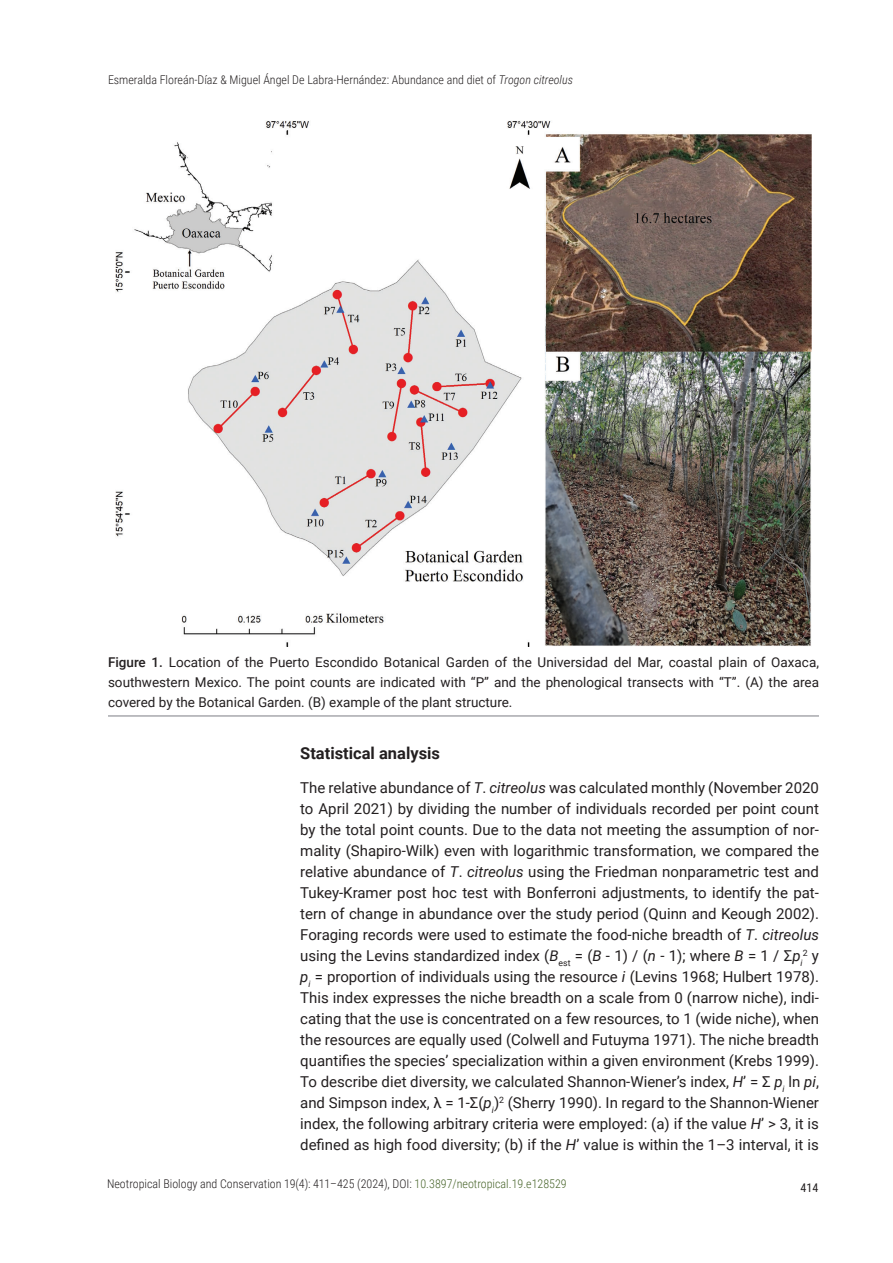
<style>
.page{position:relative;width:893px;height:1263px;background:#fff}
.page>*{position:absolute;margin:0;border:0;box-sizing:border-box;transform-origin:0 0}
.H_-_2_level{font:700 16.5px "Roboto";color:#231f20}
.Body_text_-_no_indent{font:15px/21px "Roboto";color:#231f20;text-align:justify}
.FIG_-_Caption{font:13.5px/19.8px "Roboto";color:#231f20;text-align:justify}
.t1{font:300 12px "Roboto Condensed";color:#231f20}
.t2{font:12px "Roboto Condensed";color:#231f20}
.Body_text_-_no_indent-2{font:8.7px "Roboto";color:#231f20}
.s1{font-style:italic}
.s2{font-weight:500}
.s3{font-size:15px}
.s4{color:#47642a}
</style>
<div class="page">
<hr style="left:108px;top:715px;width:711px;height:2px;background:#a8a9ad">
<img style="left:115px;top:121px;width:697px;height:525px">
<p class="t1" style="left:108px;top:71px;width:466px">Esmeralda Floreán-Díaz &amp; Miguel Ángel De Labra-Hernández: Abundance and diet of <span class="s1">Trogon citreolus</span></p>
<p class="FIG_-_Caption" style="left:108px;top:652px;width:712px"><span class="s2">Figure 1.</span> Location of the Puerto Escondido Botanical Garden of the Universidad del Mar, coastal plain of Oaxaca, southwestern Mexico. The point counts are indicated with “P” and the phenological transects with “T”. (A) the area covered by the Botanical Garden. (B) example of the plant structure.</p>
<p class="H_-_2_level" style="left:300px;top:741px;width:141px">Statistical analysis</p>
<p class="Body_text_-_no_indent" style="left:300px;top:776px;width:520px">The relative abundance of <span class="s1">T</span>. <span class="s1">citreolus</span> was calculated monthly (November 2020 to April 2021) by dividing the number of individuals recorded per point count by the total point counts. Due to the data not meeting the assumption of nor&shy;mality (Shapiro-Wilk) even with logarithmic transformation, we compared the relative abundance of <span class="s1">T</span>. <span class="s1">citreolus</span> using the Friedman nonparametric test and Tukey-Kramer post hoc test with Bonferroni adjustments, to identify the pat&shy;tern of change in abundance over the study period (Quinn and Keough 2002).<br>Foraging records were used to estimate the food-niche breadth of <span class="s1">T</span>. <span class="s1">citreolus </span>using the Levins standardized index (<span class="s1">B</span><sub>est</sub> = (<span class="s1">B</span> - 1) / (<span class="s1">n</span> - 1); where <span class="s1">B</span> = 1 / Σ<span class="s1">p</span><sub>i</sub></p>
<p class="Body_text_-_no_indent-2" style="left:803px;top:947px;width:18px">2 <span class="s3">y</span></p>
<p class="Body_text_-_no_indent" style="left:300px;top:965px;width:520px"><span class="s1">p</span><sub>i</sub> = proportion of individuals using the resource <span class="s1">i</span> (Levins 1968; Hulbert 1978).<br>This index expresses the niche breadth on a scale from 0 (narrow niche), indi&shy;cating that the use is concentrated on a few resources, to 1 (wide niche), when the resources are equally used (Colwell and Futuyma 1971). The niche breadth quantifies the species’ specialization within a given environment (Krebs 1999).<br>To describe diet diversity, we calculated Shannon-Wiener’s index, <span class="s1">H</span>’ = Σ <span class="s1">p</span><sub>i</sub> ln <span class="s1">pi</span>, and Simpson index, λ = 1-Σ(<span class="s1">p</span><sub>i</sub>)<sup>2</sup> (Sherry 1990). In regard to the Shannon-Wiener index, the following arbitrary criteria were employed: (a) if the value <span class="s1">H</span>’ &gt; 3, it is defined as high food diversity; (b) if the <span class="s1">H</span>’ value is within the 1–3 interval, it is</p>
<p class="t1" style="left:107px;top:1175px;width:461px">Neotropical Biology and Conservation 19(4): 411–425 (2024), DOI: <span class="s4">10.3897/neotropical.19.e128529</span></p>
<p class="t2" style="left:801px;top:1179px;width:19px">414</p>
</div>
